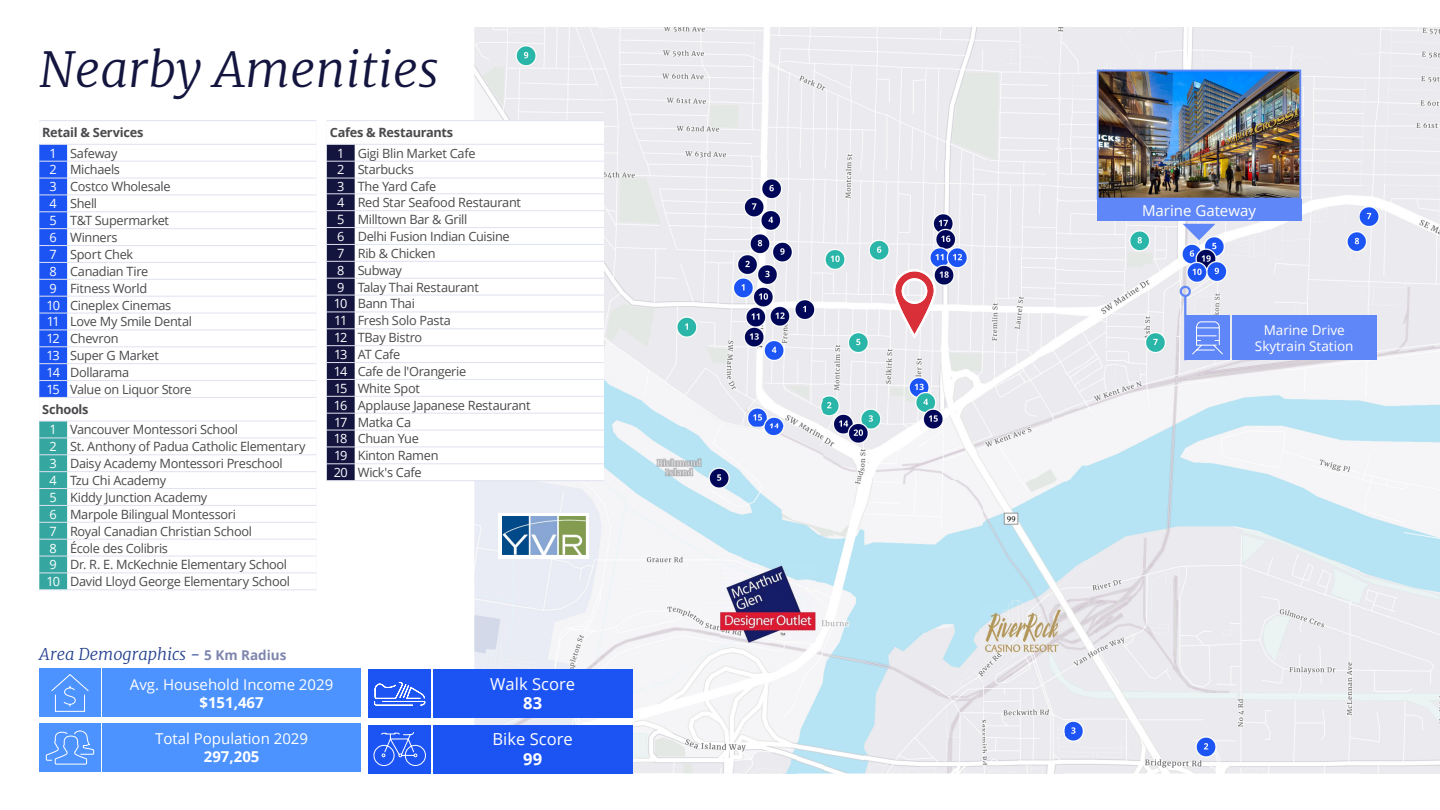
<style>
.page{position:relative;width:1440px;height:810px;background:#fff}
.page>*{position:absolute;margin:0;border:0;box-sizing:border-box;transform-origin:0 0}
.t1{font:italic 300 48.75px "Merriweather";color:#13153f}
.t2{font:16.58px "Open Sans";color:#fff}
.t3{font:700 16.58px "Open Sans";color:#fff}
.t4{font:italic 300 16.35px "Merriweather";color:#25408f}
.t5{font:15px "Open Sans";color:#fff}
.t6{font:700 15px "Open Sans";color:#fff}
.t7{font:13.5px/16.2px "Open Sans";color:#fff;text-align:center}
.t8{font:12.75px/16.9px "Open Sans";letter-spacing:-.025em;color:#4a4a4d}
.t9{font:700 12.75px/20.2px "Open Sans";letter-spacing:-.02em;color:#4a4a4d}
.s1{font-weight:400;color:#fff}
.s2{font-weight:400}
.s3{color:#fff}
.s4{font-weight:700}
.s5{font-family:"Open Sans";font-weight:700;font-style:normal;font-size:13.5px;color:#7f86af}
</style>
<div class="page">
<img style="left:474px;top:27px;width:590px;height:133px">
<img style="left:1064px;top:27px;width:376px;height:747px">
<img style="left:604px;top:160px;width:219px;height:267px">
<img style="left:823px;top:160px;width:242px;height:320px">
<img style="left:474px;top:481px;width:53px;height:244px">
<img style="left:527px;top:427px;width:215px;height:347px">
<img style="left:742px;top:427px;width:81px;height:158px">
<img style="left:823px;top:480px;width:161px;height:294px">
<img style="left:984px;top:480px;width:81px;height:127px">
<img style="left:796px;top:590px;width:27px;height:184px">
<img style="left:742px;top:643px;width:54px;height:131px">
<img style="left:984px;top:654px;width:81px;height:120px">
<div style="left:433px;top:669px;width:200px;height:49px;background:#1c54f4"></div>
<div style="left:369px;top:669px;width:62px;height:49px;background:#1c54f4"></div>
<svg style="left:374px;top:681px;width:52px;height:25px"></svg>
<div style="left:433px;top:725px;width:200px;height:49px;background:#1c54f4"></div>
<div style="left:369px;top:725px;width:62px;height:49px;background:#1c54f4"></div>
<svg style="left:373px;top:732px;width:53px;height:34px"></svg>
<svg style="left:39px;top:145px;width:277px;height:444px"></svg>
<svg style="left:39px;top:120px;width:28px;height:1px"></svg>
<hr style="left:67px;top:120px;width:249px;height:1px;background:#dfe3f0">
<hr style="left:67px;top:144px;width:249px;height:1px;background:#dfe3f0">
<hr style="left:67px;top:161px;width:249px;height:1px;background:#dfe3f0">
<hr style="left:67px;top:178px;width:249px;height:1px;background:#dfe3f0">
<hr style="left:67px;top:195px;width:249px;height:1px;background:#dfe3f0">
<hr style="left:67px;top:211px;width:249px;height:1px;background:#dfe3f0">
<hr style="left:67px;top:228px;width:249px;height:1px;background:#dfe3f0">
<hr style="left:67px;top:245px;width:249px;height:1px;background:#dfe3f0">
<hr style="left:67px;top:262px;width:249px;height:1px;background:#dfe3f0">
<hr style="left:67px;top:279px;width:249px;height:1px;background:#dfe3f0">
<hr style="left:67px;top:296px;width:249px;height:1px;background:#dfe3f0">
<hr style="left:67px;top:313px;width:249px;height:1px;background:#dfe3f0">
<hr style="left:67px;top:330px;width:249px;height:1px;background:#dfe3f0">
<hr style="left:67px;top:346px;width:249px;height:1px;background:#dfe3f0">
<hr style="left:67px;top:363px;width:249px;height:1px;background:#dfe3f0">
<hr style="left:67px;top:380px;width:249px;height:1px;background:#dfe3f0">
<svg style="left:39px;top:144px;width:28px;height:254px;background:#2a5ef3"></svg>
<hr style="left:67px;top:397px;width:249px;height:1px;background:#dfe3f0">
<hr style="left:67px;top:421px;width:249px;height:1px;background:#dfe3f0">
<hr style="left:67px;top:438px;width:249px;height:1px;background:#dfe3f0">
<hr style="left:67px;top:454px;width:249px;height:1px;background:#dfe3f0">
<hr style="left:67px;top:471px;width:249px;height:1px;background:#dfe3f0">
<hr style="left:67px;top:488px;width:249px;height:1px;background:#dfe3f0">
<hr style="left:67px;top:505px;width:249px;height:1px;background:#dfe3f0">
<hr style="left:67px;top:522px;width:249px;height:1px;background:#dfe3f0">
<hr style="left:67px;top:539px;width:249px;height:1px;background:#dfe3f0">
<hr style="left:67px;top:556px;width:249px;height:1px;background:#dfe3f0">
<hr style="left:67px;top:573px;width:249px;height:1px;background:#dfe3f0">
<svg style="left:39px;top:421px;width:28px;height:169px;background:#42aba5"></svg>
<hr style="left:67px;top:589px;width:249px;height:1px;background:#dfe3f0">
<div style="left:498px;top:513px;width:91px;height:45px;background:linear-gradient(to right,#fff,#fff)"></div>
<img style="left:502px;top:517px;width:83px;height:37px">
<img style="left:720px;top:564px;width:96px;height:79px">
<img style="left:980px;top:607px;width:86px;height:47px">
<img style="left:893px;top:269px;width:43px;height:70px">
<div style="left:1232px;top:316px;width:144px;height:44px;background:#6087f7"></div>
<div style="left:1185px;top:316px;width:45px;height:44px;background:#6087f7"></div>
<svg style="left:1192px;top:321px;width:31px;height:34px"></svg>
<hr style="left:1184px;top:296px;width:2px;height:64px;background:#6087f7">
<div style="left:1180px;top:286px;width:11px;height:11px;border:2px solid #6087f7;border-radius:50%"></div>
<img style="left:1100px;top:73px;width:198px;height:124px">
<div style="left:1097px;top:70px;width:204px;height:130px;border:2px solid #6087f7"></div>
<div style="left:1097px;top:200px;width:204px;height:21px;background:#6087f7"></div>
<svg style="left:1183px;top:224px;width:32px;height:16px"></svg>
<div style="left:102px;top:669px;width:259px;height:48px;background:#4d93ff"></div>
<div style="left:39px;top:669px;width:62px;height:48px;background:#4d93ff"></div>
<svg style="left:51px;top:674px;width:38px;height:38px"></svg>
<div style="left:102px;top:723px;width:259px;height:49px;background:#4d93ff"></div>
<div style="left:39px;top:723px;width:62px;height:49px;background:#4d93ff"></div>
<svg style="left:46px;top:730px;width:48px;height:35px"></svg>
<svg style="left:355px;top:121px;width:249px;height:359px"></svg>
<svg style="left:327px;top:120px;width:28px;height:1px"></svg>
<hr style="left:355px;top:120px;width:249px;height:1px;background:#dfe3f0">
<hr style="left:355px;top:144px;width:249px;height:1px;background:#dfe3f0">
<hr style="left:355px;top:161px;width:249px;height:1px;background:#dfe3f0">
<hr style="left:355px;top:178px;width:249px;height:1px;background:#dfe3f0">
<hr style="left:355px;top:193px;width:249px;height:1px;background:#dfe3f0">
<hr style="left:355px;top:210px;width:249px;height:1px;background:#dfe3f0">
<hr style="left:355px;top:227px;width:249px;height:1px;background:#dfe3f0">
<hr style="left:355px;top:244px;width:249px;height:1px;background:#dfe3f0">
<hr style="left:355px;top:261px;width:249px;height:1px;background:#dfe3f0">
<hr style="left:355px;top:278px;width:249px;height:1px;background:#dfe3f0">
<hr style="left:355px;top:295px;width:249px;height:1px;background:#dfe3f0">
<hr style="left:355px;top:312px;width:249px;height:1px;background:#dfe3f0">
<hr style="left:355px;top:328px;width:249px;height:1px;background:#dfe3f0">
<hr style="left:355px;top:345px;width:249px;height:1px;background:#dfe3f0">
<hr style="left:355px;top:362px;width:249px;height:1px;background:#dfe3f0">
<hr style="left:355px;top:379px;width:249px;height:1px;background:#dfe3f0">
<hr style="left:355px;top:396px;width:249px;height:1px;background:#dfe3f0">
<hr style="left:355px;top:413px;width:249px;height:1px;background:#dfe3f0">
<hr style="left:355px;top:430px;width:249px;height:1px;background:#dfe3f0">
<hr style="left:355px;top:447px;width:249px;height:1px;background:#dfe3f0">
<hr style="left:355px;top:463px;width:249px;height:1px;background:#dfe3f0">
<svg style="left:327px;top:144px;width:28px;height:337px;background:#1f2149"></svg>
<hr style="left:355px;top:480px;width:249px;height:1px;background:#dfe3f0">
<h1 class="t1" style="left:39px;top:35px;width:401px">Nearby Amenities</h1>
<p class="t9" style="left:50px;top:122px;width:95px;text-indent:-7px">Retail &amp; Services<br><span class="s1">1</span> <span class="s2">Safeway</span></p>
<p class="t8" style="left:46px;top:161px;width:147px"><span class="s3">2</span> Michaels<br><span class="s3">3</span> Costco Wholesale<br><span class="s3">4</span> Shell<br><span class="s3">5</span> T&amp;T Supermarket<br><span class="s3">6</span> Winners<br><span class="s3">7</span> Sport Chek<br><span class="s3">8</span> Canadian Tire<br><span class="s3">9</span> Fitness World<br><span class="s3">10</span> Cineplex Cinemas<br><span class="s3">11</span> Love My Smile Dental<br><span class="s3">12</span> Chevron<br><span class="s3">13</span> Super G Market<br><span class="s3">14</span> Dollarama<br><span class="s3">15</span> Value on Liquor Store</p>
<p class="t8" style="left:50px;top:399px;width:190px;line-height:20.2px;text-indent:-7px"><span class="s4">Schools<br></span><span class="s3">1</span> Vancouver Montessori School</p>
<p class="t8" style="left:46px;top:438px;width:261px"><span class="s3">2</span> St. Anthony of Padua Catholic Elementary<br><span class="s3">3</span> Daisy Academy Montessori Preschool<br><span class="s3">4</span> Tzu Chi Academy<br><span class="s3">5</span> Kiddy Junction Academy<br><span class="s3">6</span> Marpole Bilingual Montessori<br><span class="s3">7</span> Royal Canadian Christian School<br><span class="s3">8</span> École des Colibris<br><span class="s3">9</span> Dr. R. E. McKechnie Elementary School<br><span class="s3">10</span> David Lloyd George Elementary School</p>
<p class="t8" style="left:337px;top:122px;width:140px;line-height:20.2px;text-indent:-7px"><span class="s4">Cafes &amp; Restaurants<br></span><span class="s3">1</span> Gigi Blin Market Cafe</p>
<p class="t8" style="left:334px;top:161px;width:198px"><span class="s3">2</span> Starbucks<br><span class="s3">3</span> The Yard Cafe<br><span class="s3">4</span> Red Star Seafood Restaurant<br><span class="s3">5</span> Milltown Bar &amp; Grill<br><span class="s3">6</span> Delhi Fusion Indian Cuisine<br><span class="s3">7</span> Rib &amp; Chicken<br><span class="s3">8</span> Subway<br><span class="s3">9</span> Talay Thai Restaurant<br><span class="s3">10</span> Bann Thai<br><span class="s3">11</span> Fresh Solo Pasta<br><span class="s3">12</span> TBay Bistro<br><span class="s3">13</span> AT Cafe<br><span class="s3">14</span> Cafe de l'Orangerie<br><span class="s3">15</span> White Spot<br><span class="s3">16</span> Applause Japanese Restaurant<br><span class="s3">17</span> Matka Ca<br><span class="s3">18</span> Chuan Yue<br><span class="s3">19</span> Kinton Ramen<br><span class="s3">20</span> Wick's Cafe</p>
<p class="t4" style="left:39px;top:643px;width:249px">Area Demographics - <span class="s5">5 Km Radius</span></p>
<p class="t5" style="left:130px;top:674px;width:205px">Avg. Household Income 2029</p>
<p class="t6" style="left:199px;top:692px;width:66px">$151,467</p>
<p class="t5" style="left:155px;top:729px;width:154px">Total Population 2029</p>
<p class="t6" style="left:204px;top:746px;width:57px">297,205</p>
<h2 class="t2" style="left:490px;top:672px;width:86px">Walk Score</h2>
<h2 class="t3" style="left:523px;top:692px;width:20px">83</h2>
<h2 class="t2" style="left:493px;top:728px;width:82px">Bike Score</h2>
<h2 class="t3" style="left:523px;top:748px;width:20px">99</h2>
<p class="t5" style="left:1142px;top:200px;width:115px">Marine Gateway</p>
<p class="t7" style="left:1255px;top:322px;width:100px">Marine Drive<br>Skytrain Station</p>
</div>
